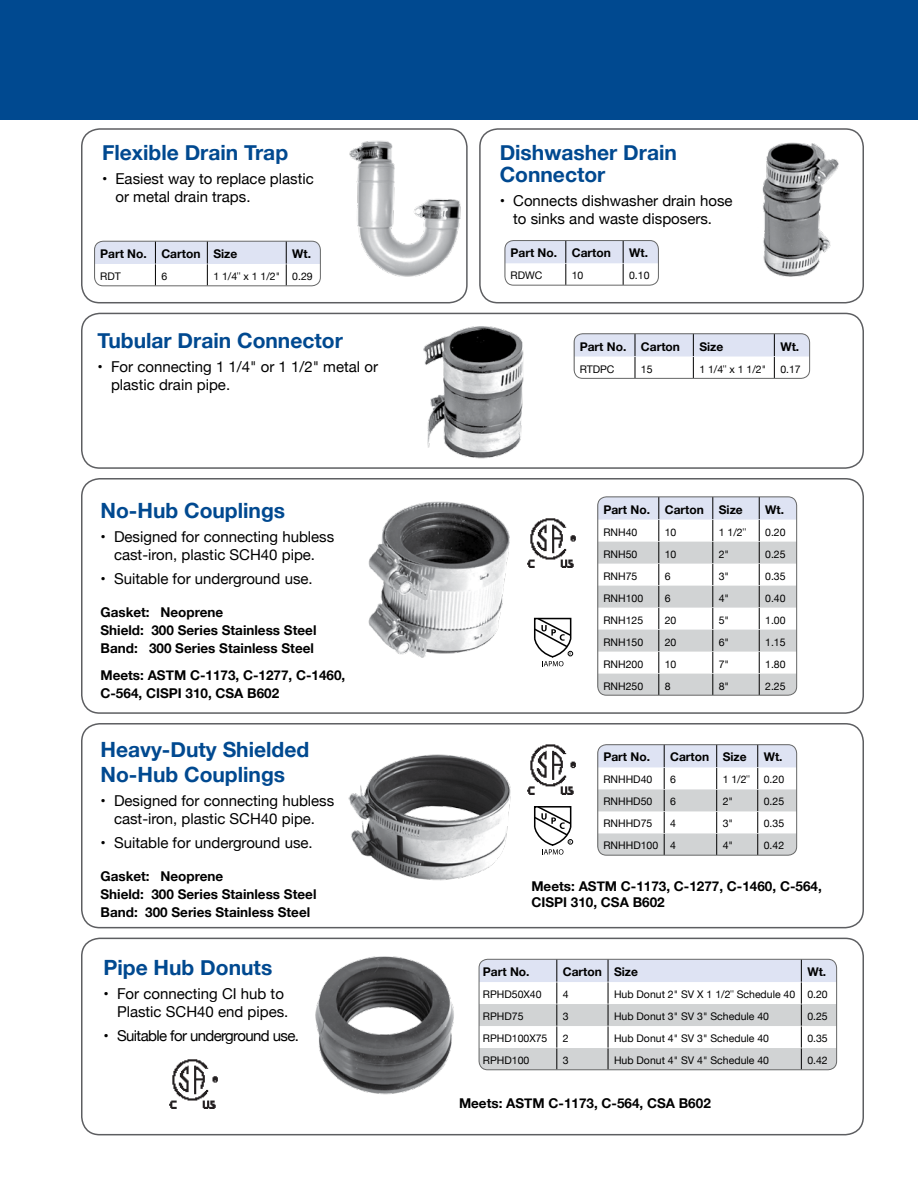
<style>
.page{position:relative;width:918px;height:1188px;background:#fff}
.page>*{position:absolute;margin:0;border:0;box-sizing:border-box;transform-origin:0 0}
.t1{font:700 21px/22.2px "Helvetica Neue";color:#004990}
.t2{font:15px/18px "Helvetica Neue";color:#000;text-align:center}
.t3{font:15px "Helvetica Neue";letter-spacing:-.04em;color:#000}
.t4{font:700 13.5px/18px "Helvetica Neue";color:#000}
.t5{font:700 12px "Helvetica Neue";color:#000}
.t6{font:10.5px "Helvetica Neue";color:#000}
.s1{font-family:"Century Gothic"}
</style>
<div class="page">
<div style="left:0;top:0;width:918px;height:120px;background:#004990"></div>
<div style="left:81px;top:313px;width:783px;height:156px;border:2px solid #5d5e61;border-radius:18px"></div>
<svg style="left:574px;top:334px;width:236px;height:44px"></svg>
<div style="left:574px;top:333px;width:236px;height:46px;border:1px solid #666767;border-radius:9px"></div>
<img style="left:423px;top:326px;width:101px;height:133px">
<div style="left:81px;top:128px;width:387px;height:175px;border:2px solid #5d5e61;border-radius:18px"></div>
<div style="left:479px;top:128px;width:385px;height:175px;border:2px solid #5d5e61;border-radius:18px"></div>
<svg style="left:95px;top:241px;width:225px;height:45px"></svg>
<div style="left:94px;top:241px;width:227px;height:45px;border:1px solid #666767;border-radius:9px"></div>
<svg style="left:505px;top:241px;width:153px;height:44px"></svg>
<div style="left:505px;top:240px;width:154px;height:46px;border:1px solid #666767;border-radius:9px"></div>
<img style="left:349px;top:140px;width:112px;height:137px">
<img style="left:762px;top:142px;width:77px;height:135px">
<img style="left:528px;top:518px;width:47px;height:49px">
<div style="left:81px;top:478px;width:783px;height:236px;border:2px solid #5d5e61;border-radius:18px"></div>
<svg style="left:599px;top:497px;width:198px;height:198px"></svg>
<div style="left:597px;top:496px;width:200px;height:200px;border:1px solid #666767;border-radius:9px"></div>
<svg style="left:533px;top:617px;width:40px;height:49px"></svg>
<img style="left:368px;top:501px;width:142px;height:157px">
<img style="left:528px;top:744px;width:47px;height:50px">
<div style="left:81px;top:723px;width:783px;height:205px;border:2px solid #5d5e61;border-radius:18px"></div>
<svg style="left:599px;top:745px;width:198px;height:110px"></svg>
<div style="left:597px;top:744px;width:200px;height:112px;border:1px solid #666767;border-radius:9px"></div>
<svg style="left:533px;top:806px;width:40px;height:49px"></svg>
<img style="left:348px;top:754px;width:163px;height:127px">
<img style="left:170px;top:1059px;width:47px;height:49px">
<div style="left:81px;top:938px;width:783px;height:197px;border:2px solid #5d5e61;border-radius:18px"></div>
<svg style="left:479px;top:959px;width:358px;height:111px"></svg>
<div style="left:479px;top:959px;width:358px;height:111px;border:1px solid #666767;border-radius:9px"></div>
<img style="left:315px;top:956px;width:139px;height:139px">
<h1 class="t1" style="left:102px;top:141px;width:188px">Flexible Drain Trap</h1>
<h2 class="t2" style="left:116px;top:170px;width:200px;text-align:left;text-indent:-14px">• Easiest way to replace plastic or metal drain traps.</h2>
<p class="t5" style="left:100px;top:244px;width:139px">Part No. Carton Size</p>
<p class="t5" style="left:292px;top:244px;width:20px">Wt.</p>
<p class="t6" style="left:100px;top:269px;width:22px">RDT</p>
<p class="t6" style="left:161px;top:269px;width:7px">6</p>
<p class="t6" style="left:213px;top:269px;width:101px">1 1/4<span class="s1">"</span> x 1 1/2" 0.29</p>
<h1 class="t1" style="left:98px;top:330px;width:247px">Tubular Drain Connector</h1>
<h2 class="t2" style="left:111px;top:359px;width:269px;text-align:left;text-indent:-14px">• For connecting 1 1/4" or 1 1/2" metal or plastic drain pipe.</h2>
<h1 class="t1" style="left:100px;top:500px;width:186px">No-Hub Couplings</h1>
<h2 class="t2" style="left:100px;top:529px;width:235px">• Designed for connecting hubless cast-iron, plastic SCH40 pipe.</h2>
<h2 class="t2" style="left:100px;top:571px;width:214px">• Suitable for underground use.</h2>
<p class="t4" style="left:100px;top:604px;width:217px">Gasket: Neoprene<br>Shield: 300 Series Stainless Steel<br>Band: 300 Series Stainless Steel</p>
<p class="t4" style="left:100px;top:667px;width:246px">Meets: ASTM C-1173, C-1277, C-1460,<br>C-564, CISPI 310, CSA B602</p>
<h1 class="t1" style="left:100px;top:738px;width:210px;line-height:25.2px">Heavy-Duty Shielded<br>No-Hub Couplings</h1>
<h2 class="t2" style="left:100px;top:793px;width:235px">• Designed for connecting hubless cast-iron, plastic SCH40 pipe.</h2>
<h2 class="t2" style="left:100px;top:835px;width:214px">• Suitable for underground use.</h2>
<p class="t4" style="left:100px;top:868px;width:217px">Gasket: Neoprene<br>Shield: 300 Series Stainless Steel<br>Band: 300 Series Stainless Steel</p>
<h1 class="t1" style="left:104px;top:957px;width:170px">Pipe Hub Donuts</h1>
<h2 class="t2" style="left:104px;top:985px;width:186px;text-align:right">• For connecting CI hub to<br>Plastic SCH40 end pipes.</h2>
<h2 class="t3" style="left:104px;top:1025px;width:197px">• Suitable for underground use.</h2>
<h1 class="t1" style="left:500px;top:141px;width:179px">Dishwasher Drain<br>Connector</h1>
<h2 class="t2" style="left:500px;top:192px;width:234px">• Connects dishwasher drain hose to sinks and waste disposers.</h2>
<p class="t5" style="left:511px;top:244px;width:102px">Part No. Carton</p>
<p class="t5" style="left:629px;top:244px;width:20px">Wt.</p>
<p class="t6" style="left:511px;top:268px;width:33px">RDWC</p>
<p class="t6" style="left:572px;top:268px;width:13px">10</p>
<p class="t6" style="left:629px;top:268px;width:22px">0.10</p>
<p class="t5" style="left:580px;top:337px;width:102px">Part No. Carton</p>
<p class="t5" style="left:699px;top:337px;width:25px">Size</p>
<p class="t5" style="left:780px;top:337px;width:20px">Wt.</p>
<p class="t6" style="left:580px;top:361px;width:36px">RTDPC</p>
<p class="t6" style="left:641px;top:361px;width:13px">15</p>
<p class="t6" style="left:699px;top:361px;width:68px">1 1/4<span class="s1">"</span> x 1 1/2"</p>
<p class="t6" style="left:780px;top:361px;width:22px">0.17</p>
<p class="t5" style="left:603px;top:500px;width:141px">Part No. Carton Size</p>
<p class="t5" style="left:765px;top:500px;width:20px">Wt.</p>
<p class="t6" style="left:603px;top:524px;width:36px">RNH40</p>
<p class="t6" style="left:665px;top:524px;width:13px">10</p>
<p class="t6" style="left:719px;top:524px;width:29px">1 1/2<span class="s1">"</span></p>
<p class="t6" style="left:765px;top:524px;width:22px">0.20</p>
<p class="t6" style="left:603px;top:546px;width:36px">RNH50</p>
<p class="t6" style="left:665px;top:546px;width:13px">10</p>
<p class="t6" style="left:719px;top:546px;width:12px">2"</p>
<p class="t6" style="left:765px;top:546px;width:22px">0.25</p>
<p class="t6" style="left:603px;top:568px;width:36px">RNH75</p>
<p class="t6" style="left:665px;top:568px;width:7px">6</p>
<p class="t6" style="left:719px;top:568px;width:12px">3"</p>
<p class="t6" style="left:765px;top:568px;width:22px">0.35</p>
<p class="t6" style="left:603px;top:590px;width:41px">RNH100</p>
<p class="t6" style="left:665px;top:590px;width:7px">6</p>
<p class="t6" style="left:719px;top:590px;width:12px">4"</p>
<p class="t6" style="left:765px;top:590px;width:22px">0.40</p>
<p class="t6" style="left:603px;top:612px;width:41px">RNH125</p>
<p class="t6" style="left:665px;top:612px;width:13px">20</p>
<p class="t6" style="left:719px;top:612px;width:12px">5"</p>
<p class="t6" style="left:765px;top:612px;width:22px">1.00</p>
<p class="t6" style="left:603px;top:634px;width:41px">RNH150</p>
<p class="t6" style="left:665px;top:634px;width:13px">20</p>
<p class="t6" style="left:719px;top:634px;width:12px">6"</p>
<p class="t6" style="left:765px;top:634px;width:22px">1.15</p>
<p class="t6" style="left:603px;top:656px;width:41px">RNH200</p>
<p class="t6" style="left:665px;top:656px;width:13px">10</p>
<p class="t6" style="left:719px;top:656px;width:12px">7"</p>
<p class="t6" style="left:765px;top:656px;width:22px">1.80</p>
<p class="t6" style="left:603px;top:678px;width:41px">RNH250</p>
<p class="t6" style="left:665px;top:678px;width:7px">8</p>
<p class="t6" style="left:719px;top:678px;width:12px">8"</p>
<p class="t6" style="left:765px;top:678px;width:22px">2.25</p>
<p class="t5" style="left:603px;top:748px;width:48px">Part No.</p>
<p class="t5" style="left:670px;top:748px;width:78px">Carton Size</p>
<p class="t5" style="left:764px;top:748px;width:20px">Wt.</p>
<p class="t6" style="left:603px;top:772px;width:51px">RNHHD40</p>
<p class="t6" style="left:670px;top:772px;width:7px">6</p>
<p class="t6" style="left:723px;top:772px;width:29px">1 1/2<span class="s1">"</span></p>
<p class="t6" style="left:764px;top:772px;width:22px">0.20</p>
<p class="t6" style="left:603px;top:794px;width:51px">RNHHD50</p>
<p class="t6" style="left:670px;top:794px;width:7px">6</p>
<p class="t6" style="left:723px;top:794px;width:12px">2"</p>
<p class="t6" style="left:764px;top:794px;width:22px">0.25</p>
<p class="t6" style="left:603px;top:816px;width:51px">RNHHD75</p>
<p class="t6" style="left:670px;top:816px;width:7px">4</p>
<p class="t6" style="left:723px;top:816px;width:12px">3"</p>
<p class="t6" style="left:764px;top:816px;width:22px">0.35</p>
<p class="t6" style="left:603px;top:838px;width:74px">RNHHD100 4</p>
<p class="t6" style="left:723px;top:838px;width:12px">4"</p>
<p class="t6" style="left:764px;top:838px;width:22px">0.42</p>
<p class="t4" style="left:531px;top:878px;width:292px;line-height:16.5px">Meets: ASTM C-1173, C-1277, C-1460, C-564,<br>CISPI 310, CSA B602</p>
<p class="t5" style="left:483px;top:962px;width:48px">Part No.</p>
<p class="t5" style="left:563px;top:962px;width:77px">Carton Size</p>
<p class="t5" style="left:807px;top:962px;width:20px">Wt.</p>
<p class="t6" style="left:483px;top:987px;width:60px">RPHD50X40</p>
<p class="t6" style="left:563px;top:987px;width:7px">4</p>
<p class="t6" style="left:614px;top:987px;width:215px">Hub Donut 2" SV X 1 1/2<span class="s1">"</span> Schedule 40 0.20</p>
<p class="t6" style="left:483px;top:1009px;width:42px">RPHD75</p>
<p class="t6" style="left:563px;top:1009px;width:7px">3</p>
<p class="t6" style="left:614px;top:1009px;width:157px">Hub Donut 3" SV 3" Schedule 40</p>
<p class="t6" style="left:807px;top:1009px;width:22px">0.25</p>
<p class="t6" style="left:483px;top:1031px;width:66px">RPHD100X75</p>
<p class="t6" style="left:563px;top:1031px;width:7px">2</p>
<p class="t6" style="left:614px;top:1031px;width:157px">Hub Donut 4" SV 3" Schedule 40</p>
<p class="t6" style="left:807px;top:1031px;width:22px">0.35</p>
<p class="t6" style="left:483px;top:1053px;width:48px">RPHD100</p>
<p class="t6" style="left:563px;top:1053px;width:7px">3</p>
<p class="t6" style="left:614px;top:1053px;width:157px">Hub Donut 4" SV 4" Schedule 40</p>
<p class="t6" style="left:807px;top:1053px;width:22px">0.42</p>
<p class="t4" style="left:459px;top:1095px;width:253px">Meets: ASTM C-1173, C-564, CSA B602</p>
</div>
